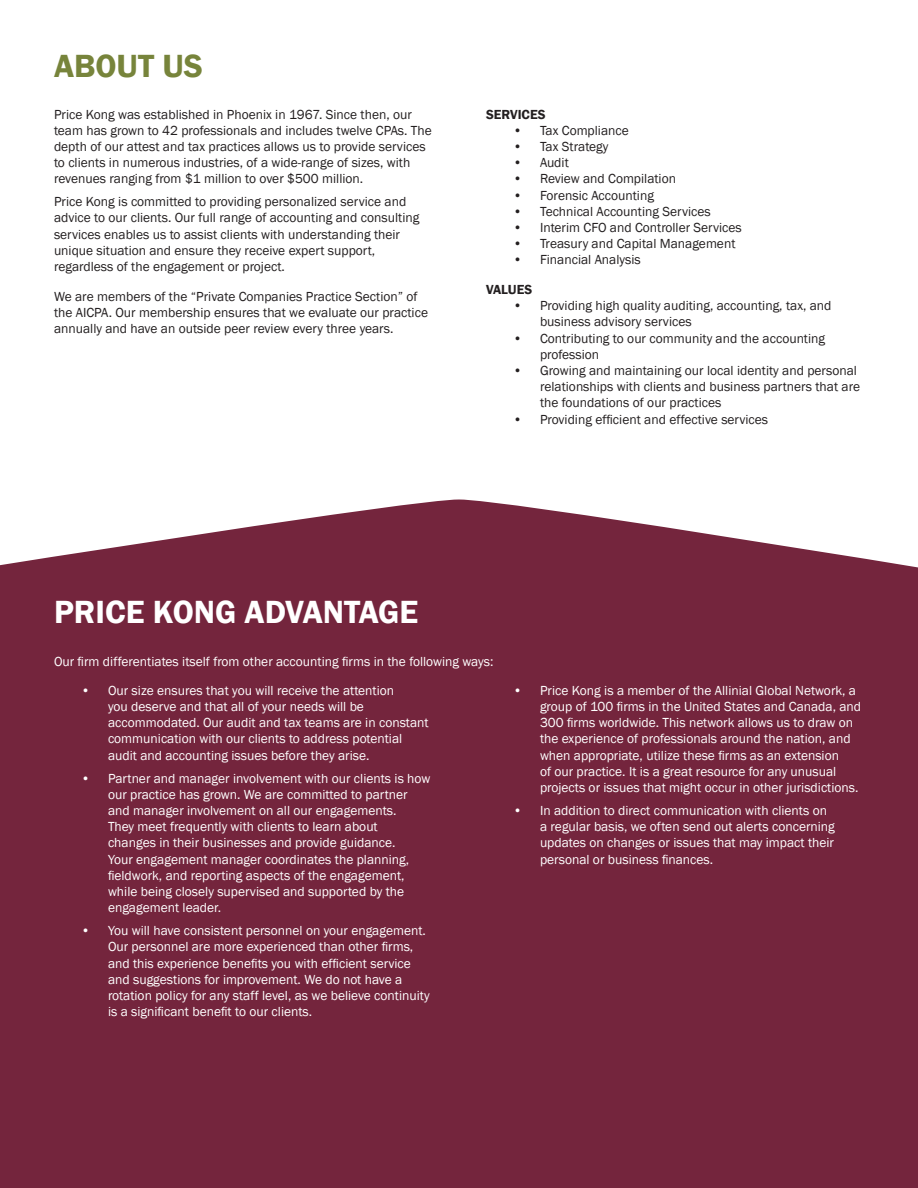
<style>
.page{position:relative;width:918px;height:1188px;background:#fff}
.page>*{position:absolute;margin:0;border:0;box-sizing:border-box;transform-origin:0 0}
.t1{font:600 33px "Franklin Gothic";color:#fff}
.t2{font:600 33px "Franklin Gothic";color:#77843b}
.t3{font:13.5px/16.2px "Franklin Gothic";color:#fff}
.t4{font:13.5px/16.2px "Franklin Gothic";color:#231f20}
.t5{font:600 13.5px "Franklin Gothic";color:#231f20}
</style>
<div class="page">
<div style="left:0;top:500px;width:918px;height:688px;background:#74253d"></div>
<p class="t2" style="left:54px;top:46px;width:151px">ABOUT US</p>
<p class="t4" style="left:54px;top:106px;width:379px">Price Kong was established in Phoenix in 1967. Since then, our team has grown to 42 professionals and includes twelve CPAs. The depth of our attest and tax practices allows us to provide services to clients in numerous industries, of a wide-range of sizes, with revenues ranging from $1 million to over $500 million.</p>
<p class="t4" style="left:54px;top:194px;width:367px">Price Kong is committed to providing personalized service and advice to our clients. Our full range of accounting and consulting services enables us to assist clients with understanding their unique situation and ensure they receive expert support, regardless of the engagement or project.</p>
<p class="t4" style="left:54px;top:288px;width:376px">We are members of the “Private Companies Practice Section” of the AICPA. Our membership ensures that we evaluate our practice annually and have an outside peer review every three years.</p>
<p class="t5" style="left:486px;top:106px;width:61px">SERVICES</p>
<p class="t4" style="left:513px;top:122px;width:117px">• Tax Compliance</p>
<p class="t4" style="left:513px;top:139px;width:97px">• Tax Strategy</p>
<p class="t4" style="left:513px;top:155px;width:57px">• Audit</p>
<p class="t4" style="left:513px;top:171px;width:165px">• Review and Compilation</p>
<p class="t4" style="left:513px;top:187px;width:142px">• Forensic Accounting</p>
<p class="t4" style="left:513px;top:203px;width:199px">• Technical Accounting Services</p>
<p class="t4" style="left:513px;top:220px;width:230px">• Interim CFO and Controller Services</p>
<p class="t4" style="left:513px;top:236px;width:224px">• Treasury and Capital Management</p>
<p class="t4" style="left:513px;top:252px;width:129px">• Financial Analysis</p>
<p class="t5" style="left:486px;top:281px;width:48px">VALUES</p>
<p class="t4" style="left:540px;top:298px;width:293px;text-indent:-27px">• Providing high quality auditing, accounting, tax, and business advisory services</p>
<p class="t4" style="left:540px;top:330px;width:287px;text-indent:-27px">• Contributing to our community and the accounting profession</p>
<p class="t4" style="left:540px;top:363px;width:322px;text-indent:-27px">• Growing and maintaining our local identity and personal relationships with clients and business partners that are the foundations of our practices</p>
<p class="t4" style="left:513px;top:411px;width:257px">• Providing efficient and effective services</p>
<p class="t1" style="left:54px;top:592px;width:366px">PRICE KONG ADVANTAGE</p>
<p class="t3" style="left:54px;top:654px;width:441px">Our firm differentiates itself from other accounting firms in the following ways:</p>
<p class="t3" style="left:108px;top:683px;width:322px;text-indent:-27px">• Our size ensures that you will receive the attention<br>you deserve and that all of your needs will be accommodated. Our audit and tax teams are in constant communication with our clients to address potential audit and accounting issues before they arise.</p>
<p class="t3" style="left:108px;top:770px;width:324px;text-indent:-27px">• Partner and manager involvement with our clients is how our practice has grown. We are committed to partner and manager involvement on all our engagements.<br>They meet frequently with clients to learn about<br>changes in their businesses and provide guidance.<br>Your engagement manager coordinates the planning, fieldwork, and reporting aspects of the engagement, while being closely supervised and supported by the engagement leader.</p>
<p class="t3" style="left:108px;top:923px;width:323px;text-indent:-27px">• You will have consistent personnel on your engagement.<br>Our personnel are more experienced than other firms, and this experience benefits you with efficient service and suggestions for improvement. We do not have a rotation policy for any staff level, as we believe continuity is a significant benefit to our clients.</p>
<p class="t3" style="left:540px;top:683px;width:323px;text-indent:-27px">• Price Kong is a member of the Allinial Global Network, a group of 100 firms in the United States and Canada, and 300 firms worldwide. This network allows us to draw on the experience of professionals around the nation, and when appropriate, utilize these firms as an extension<br>of our practice. It is a great resource for any unusual projects or issues that might occur in other jurisdictions.</p>
<p class="t3" style="left:540px;top:803px;width:296px;text-indent:-27px">• In addition to direct communication with clients on a regular basis, we often send out alerts concerning updates on changes or issues that may impact their personal or business finances.</p>
</div>
